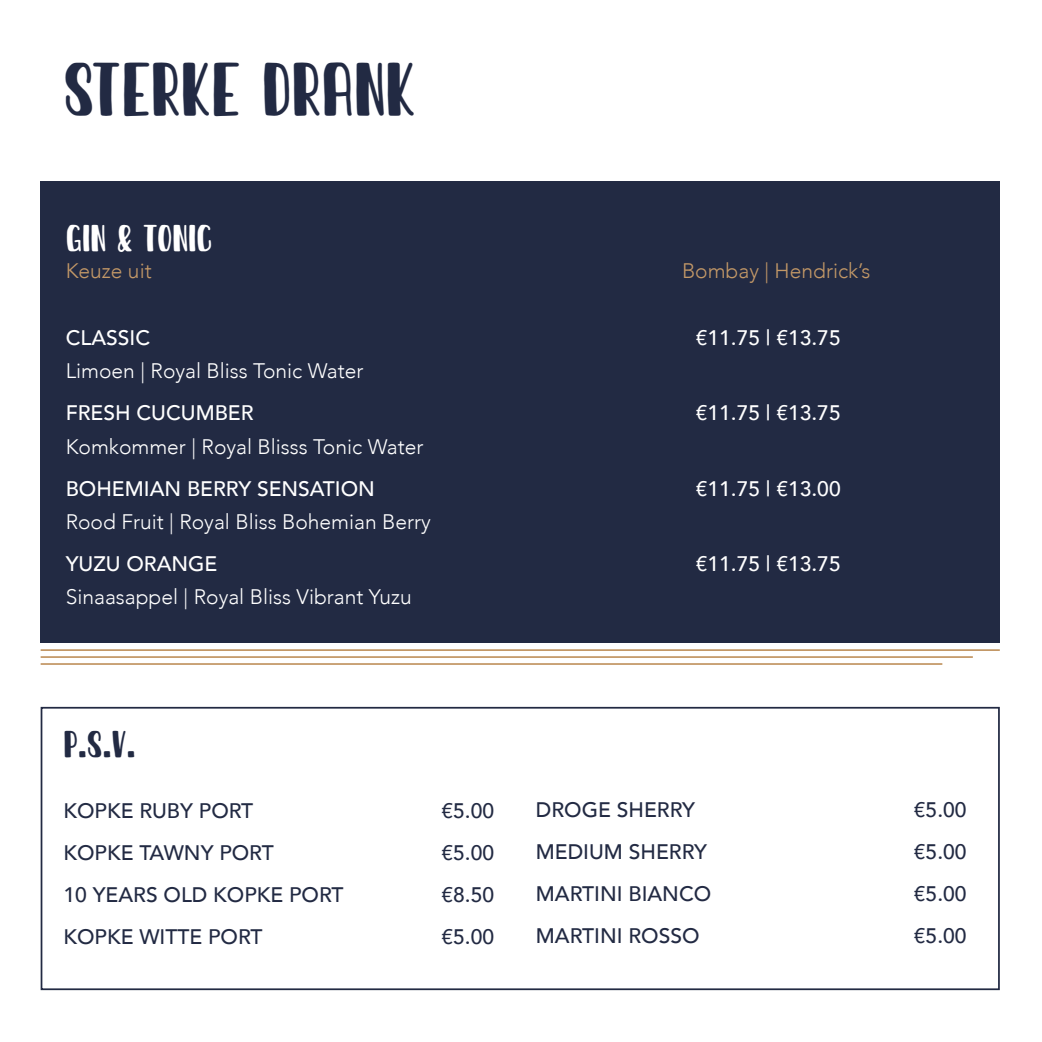
<style>
.page{position:relative;width:1042px;height:1042px;background:#fff}
.page>*{position:absolute;margin:0;border:0;box-sizing:border-box;transform-origin:0 0}
.t1{font:42px "Sunday Best";color:#222a43}
.t2{font:500 21px "Avenir";color:#222a43}
.t3{font:300 21px "Avenir";color:#fff}
.t4{font:500 21px "Avenir";color:#fff}
.t5{font:300 21px "Avenir";color:#c39867}
.t6{font:21px "Sunday Best";color:#fff}
.t7{font:21px "Sunday Best";color:#222a43}
</style>
<div class="page">
<div style="left:41px;top:181px;width:959px;height:461px;background:#222a43"></div>
<hr style="left:41px;top:649px;width:959px;height:2px;background:#c39867">
<hr style="left:41px;top:656px;width:932px;height:2px;background:#c39867">
<hr style="left:41px;top:663px;width:901px;height:2px;background:#c39867">
<div style="left:41px;top:707px;width:959px;height:283px;border:2px solid #222a43"></div>
<h1 class="t1" style="left:63px;top:64px;width:355px">STERKE DRANK</h1>
<p class="t6" style="left:66px;top:225px;width:148px">GIN &amp; TONIC</p>
<p class="t5" style="left:66px;top:258px;width:87px">Keuze uit</p>
<p class="t5" style="left:682px;top:258px;width:190px">Bombay | Hendrick’s</p>
<p class="t4" style="left:66px;top:320px;width:86px">CLASSIC</p>
<p class="t4" style="left:696px;top:320px;width:146px">€11.75 | €13.75</p>
<p class="t3" style="left:66px;top:359px;width:299px">Limoen | Royal Bliss Tonic Water</p>
<p class="t4" style="left:66px;top:395px;width:189px">FRESH CUCUMBER</p>
<p class="t4" style="left:696px;top:395px;width:146px">€11.75 | €13.75</p>
<p class="t3" style="left:66px;top:434px;width:359px">Komkommer | Royal Blisss Tonic Water</p>
<p class="t4" style="left:66px;top:470px;width:311px">BOHEMIAN BERRY SENSATION</p>
<p class="t4" style="left:696px;top:470px;width:146px">€11.75 | €13.00</p>
<p class="t3" style="left:66px;top:509px;width:367px">Rood Fruit | Royal Bliss Bohemian Berry</p>
<p class="t4" style="left:66px;top:545px;width:153px">YUZU ORANGE</p>
<p class="t4" style="left:696px;top:545px;width:146px">€11.75 | €13.75</p>
<p class="t3" style="left:66px;top:584px;width:347px">Sinaasappel | Royal Bliss Vibrant Yuzu</p>
<p class="t7" style="left:63px;top:731px;width:74px">P.S.V.</p>
<p class="t2" style="left:63px;top:792px;width:191px">KOPKE RUBY PORT</p>
<p class="t2" style="left:441px;top:792px;width:54px">€5.00</p>
<p class="t2" style="left:63px;top:834px;width:212px">KOPKE TAWNY PORT</p>
<p class="t2" style="left:441px;top:834px;width:54px">€5.00</p>
<p class="t2" style="left:63px;top:876px;width:282px">10 YEARS OLD KOPKE PORT</p>
<p class="t2" style="left:441px;top:876px;width:54px">€8.50</p>
<p class="t2" style="left:63px;top:918px;width:201px">KOPKE WITTE PORT</p>
<p class="t2" style="left:441px;top:918px;width:54px">€5.00</p>
<p class="t2" style="left:536px;top:791px;width:161px">DROGE SHERRY</p>
<p class="t2" style="left:914px;top:791px;width:54px">€5.00</p>
<p class="t2" style="left:536px;top:833px;width:173px">MEDIUM SHERRY</p>
<p class="t2" style="left:914px;top:833px;width:54px">€5.00</p>
<p class="t2" style="left:536px;top:875px;width:177px">MARTINI BIANCO</p>
<p class="t2" style="left:914px;top:875px;width:54px">€5.00</p>
<p class="t2" style="left:536px;top:917px;width:165px">MARTINI ROSSO</p>
<p class="t2" style="left:914px;top:917px;width:54px">€5.00</p>
</div>
